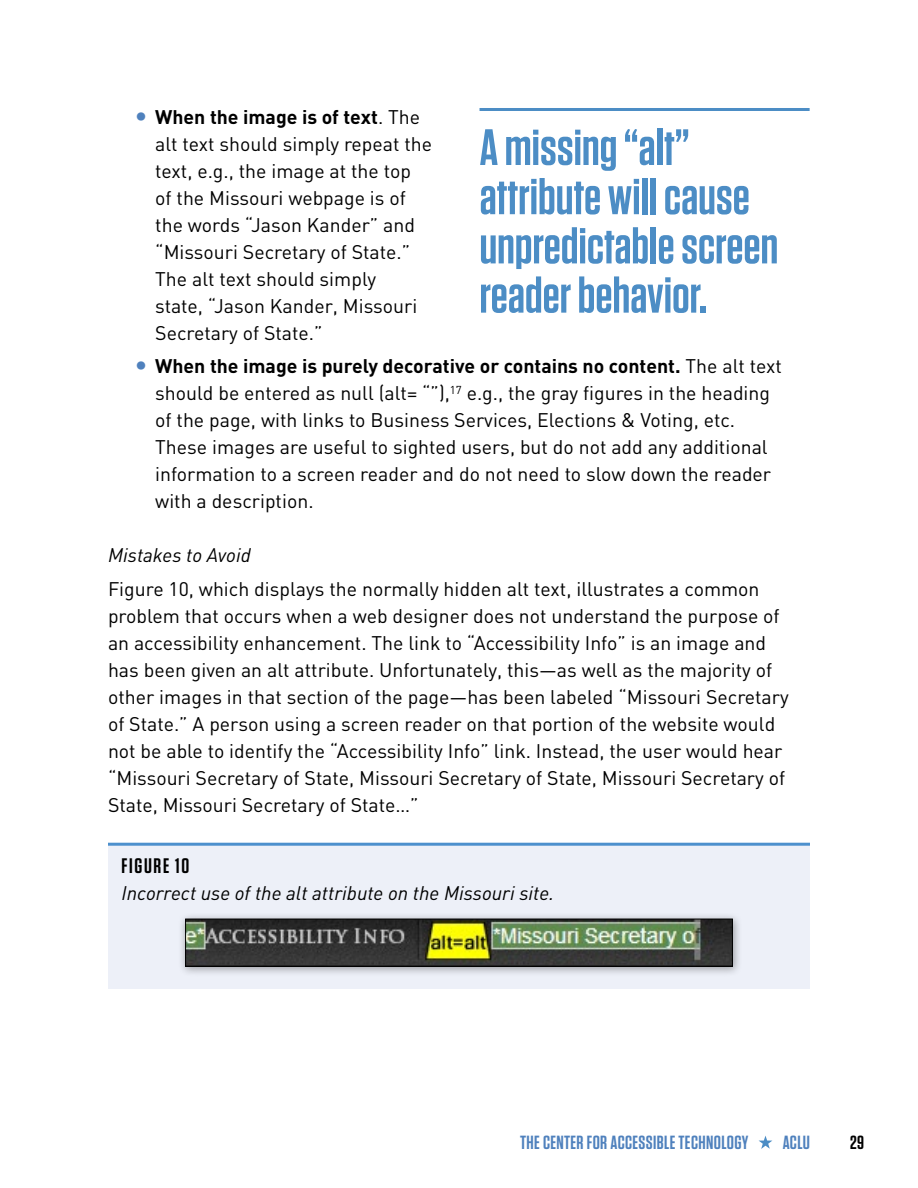
<style>
.page{position:relative;width:918px;height:1188px;background:#fff}
.page>*{position:absolute;margin:0;border:0;box-sizing:border-box;transform-origin:0 0}
.t1{font:600 51px "Tungsten";color:#4c8dc5}
.t2{font:900 25.5px "DIN";color:#4f81bd}
.t3{font:600 21px "Tungsten";letter-spacing:.08em;color:#000}
.t4{font:19.5px/27px "DIN";color:#000}
.t5{font:700 19.5px "DIN";color:#000}
.t6{font:italic 19.5px "DIN";color:#000}
.t7{font:600 19.05px "Tungsten";letter-spacing:.02em;color:#4f81bd}
.t8{font:600 19.05px "Tungsten";color:#000}
.s1{font-weight:400}
</style>
<div class="page">
<div style="left:108px;top:845px;width:702px;height:144px;background:#edf0f8"></div>
<hr style="left:108px;top:843px;width:702px;height:3px;background:#4d90cd">
<hr style="left:480px;top:108px;width:330px;height:3px;background:#4c8dc5">
<div style="left:178px;top:911px;width:565px;height:66px;background:#000;opacity:.35"></div>
<img style="left:187px;top:921px;width:544px;height:44px">
<div style="left:185px;top:919px;width:548px;height:48px;border:1px solid #000"></div>
<svg style="left:759px;top:1136px;width:13px;height:13px"></svg>
<p class="t2" style="left:135px;top:99px;width:13px">•</p>
<p class="t5" style="left:155px;top:104px;width:266px">When the image is of text<span class="s1">. The</span></p>
<p class="t4" style="left:155px;top:130px;width:279px">alt text should simply repeat the</p>
<p class="t1" style="left:480px;top:120px;width:211px">A missing “alt”</p>
<p class="t4" style="left:155px;top:157px;width:257px">text, e.g., the image at the top of the Missouri webpage is of</p>
<p class="t1" style="left:480px;top:170px;width:272px">attribute will cause</p>
<p class="t4" style="left:155px;top:211px;width:261px">the words “Jason Kander” and “Missouri Secretary of State.”</p>
<p class="t1" style="left:480px;top:219px;width:300px">unpredictable screen</p>
<p class="t4" style="left:155px;top:265px;width:264px">The alt text should simply state, “Jason Kander, Missouri</p>
<p class="t1" style="left:480px;top:268px;width:229px">reader behavior.</p>
<p class="t4" style="left:155px;top:319px;width:169px">Secretary of State.”</p>
<p class="t2" style="left:135px;top:348px;width:13px">•</p>
<p class="t5" style="left:155px;top:353px;width:628px">When the image is purely decorative or contains no content. <span class="s1">The alt text</span></p>
<p class="t4" style="left:155px;top:379px;width:617px">should be entered as null (alt= “”),<sup>17</sup> e.g., the gray figures in the heading of the page, with links to Business Services, Elections &amp; Voting, etc.<br>These images are useful to sighted users, but do not add any additional information to a screen reader and do not need to slow down the reader with a description.</p>
<p class="t6" style="left:108px;top:543px;width:144px">Mistakes to Avoid</p>
<p class="t4" style="left:108px;top:575px;width:682px">Figure 10, which displays the normally hidden alt text, illustrates a common problem that occurs when a web designer does not understand the purpose of an accessibility enhancement. The link to “Accessibility Info” is an image and has been given an alt attribute. Unfortunately, this—as well as the majority of other images in that section of the page—has been labeled “Missouri Secretary of State.” A person using a screen reader on that portion of the website would not be able to identify the “Accessibility Info” link. Instead, the user would hear “Missouri Secretary of State, Missouri Secretary of State, Missouri Secretary of State, Missouri Secretary of State…”</p>
<p class="t3" style="left:122px;top:854px;width:69px">FIGURE 10</p>
<p class="t6" style="left:122px;top:881px;width:434px">Incorrect use of the alt attribute on the Missouri site.</p>
<p class="t7" style="left:520px;top:1133px;width:230px">THE CENTER FOR ACCESSIBLE TECHNOLOGY</p>
<p class="t7" style="left:783px;top:1133px;width:29px">ACLU</p>
<p class="t8" style="left:850px;top:1133px;width:15px">29</p>
</div>
